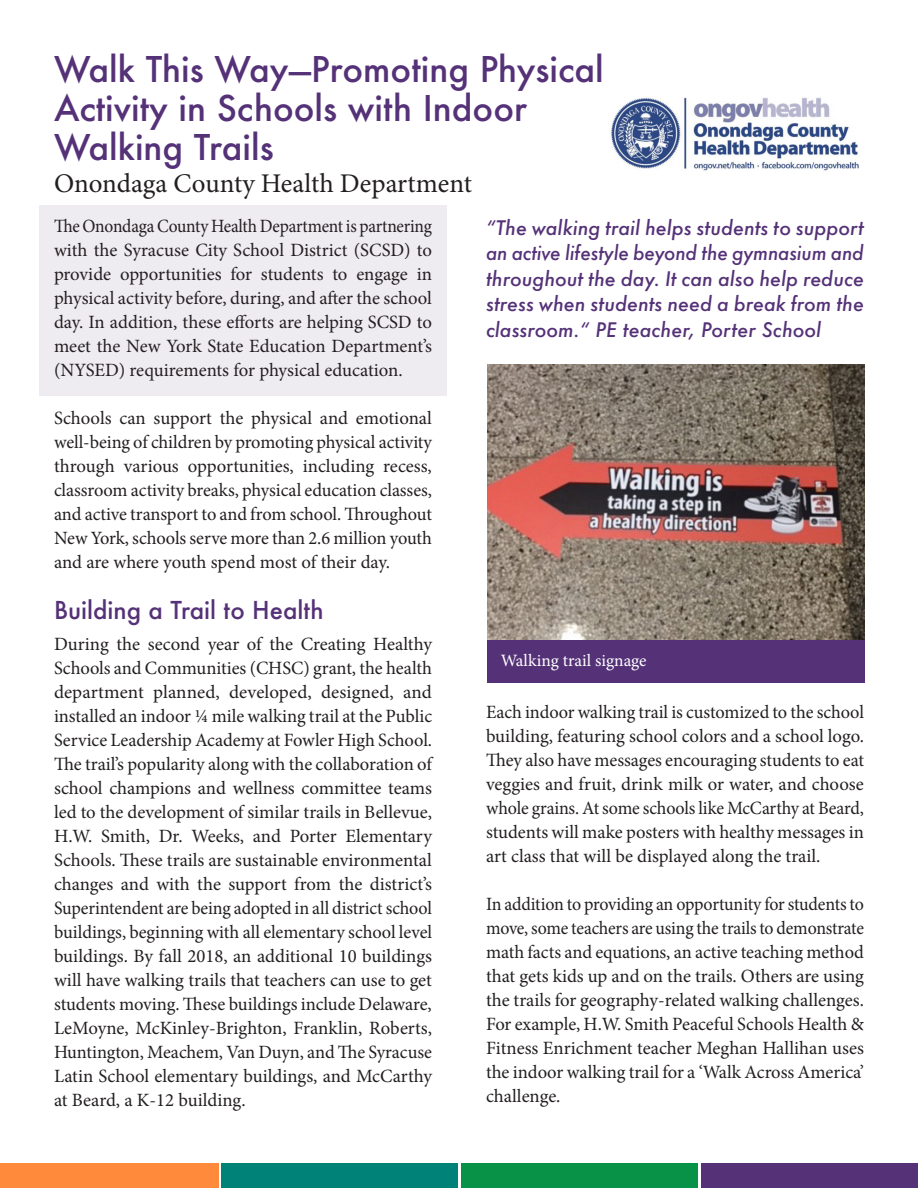
<style>
.page{position:relative;width:918px;height:1188px;background:#fff}
.page>*{position:absolute;margin:0;border:0;box-sizing:border-box;transform-origin:0 0}
.t1{font:500 34.5px "Futura";color:#553278}
.t2{font:27px "Minion Pro";color:#231f20}
.t3{font:500 24px "Futura";color:#553278}
.t4{font:italic 500 19.5px/25.5px "Futura";color:#553278;text-align:justify}
.t5{font:18.75px/24px "Minion Pro";color:#231f20;text-align:justify}
.t6{font:18.75px/24px "Minion Pro";color:#231f20;text-align:justify;scale:.96 1}
.t7{font:18.75px/24px "Minion Pro";color:#231f20;text-align:justify;scale:.93 1}
.t8{font:17.4px "Minion Pro";color:#fff}
</style>
<div class="page">
<div style="left:39px;top:205px;width:408px;height:190px;background:#eeebf1"></div>
<img style="left:611px;top:97px;width:249px;height:74px">
<img style="left:487px;top:365px;width:378px;height:275px">
<div style="left:487px;top:640px;width:378px;height:42px;background:#553278"></div>
<div style="left:0;top:1163px;width:218px;height:25px;background:#ff8a3c"></div>
<div style="left:701px;top:1163px;width:217px;height:25px;background:#553278"></div>
<div style="left:222px;top:1163px;width:236px;height:25px;background:#018278"></div>
<div style="left:461px;top:1163px;width:237px;height:25px;background:#089247"></div>
<p class="t1" style="left:54px;top:45px;width:551px">Walk This Way—Promoting Physical</p>
<p class="t1" style="left:54px;top:84px;width:474px">Activity in Schools with Indoor</p>
<p class="t1" style="left:54px;top:123px;width:221px">Walking Trails</p>
<p class="t2" style="left:54px;top:165px;width:419px">Onondaga County Health Department</p>
<p class="t7" style="left:54px;top:214px;width:408px">The Onondaga County Health Department is partnering with the Syracuse City School District (SCSD) to provide opportunities for students to engage in physical activity before, during, and after the school day. In addition, these efforts are helping SCSD to meet the New York State Education Department’s (NYSED) requirements for physical education.</p>
<p class="t5" style="left:54px;top:406px;width:380px">Schools can support the physical and emotional well-being of children by promoting physical activity through various opportunities, including recess, classroom activity breaks, physical education classes, and active transport to and from school. Throughout New York, schools serve more than 2.6 million youth and are where youth spend most of their day.</p>
<p class="t3" style="left:54px;top:593px;width:271px">Building a Trail to Health</p>
<p class="t5" style="left:54px;top:632px;width:380px">During the second year of the Creating Healthy Schools and Communities (CHSC) grant, the health department planned, developed, designed, and installed an indoor ¼ mile walking trail at the Public Service Leadership Academy at Fowler High School.<br>The trail’s popularity along with the collaboration of school champions and wellness committee teams led to the development of similar trails in Bellevue, H.W. Smith, Dr. Weeks, and Porter Elementary Schools. These trails are sustainable environmental changes and with the support from the district’s Superintendent are being adopted in all district school buildings, beginning with all elementary school level buildings. By fall 2018, an additional 10 buildings will have walking trails that teachers can use to get students moving. These buildings include Delaware, LeMoyne, McKinley-Brighton, Franklin, Roberts, Huntington, Meachem, Van Duyn, and The Syracuse Latin School elementary buildings, and McCarthy at Beard, a K-12 building.</p>
<p class="t4" style="left:486px;top:214px;width:380px">“The walking trail helps students to support an active lifestyle beyond the gymnasium and throughout the day. It can also help reduce stress when students need a break from the classroom.“ PE teacher, Porter School</p>
<p class="t8" style="left:501px;top:649px;width:147px">Walking trail signage</p>
<p class="t5" style="left:486px;top:700px;width:380px">Each indoor walking trail is customized to the school building, featuring school colors and a school logo.<br>They also have messages encouraging students to eat veggies and fruit, drink milk or water, and choose whole grains. At some schools like McCarthy at Beard, students will make posters with healthy messages in art class that will be displayed along the trail.</p>
<p class="t6" style="left:486px;top:892px;width:395px">In addition to providing an opportunity for students to move, some teachers are using the trails to demonstrate math facts and equations, an active teaching method that gets kids up and on the trails. Others are using the trails for geography-related walking challenges.<br>For example, H.W. Smith Peaceful Schools Health &amp; Fitness Enrichment teacher Meghan Hallihan uses the indoor walking trail for a ‘Walk Across America’ challenge.</p>
</div>
